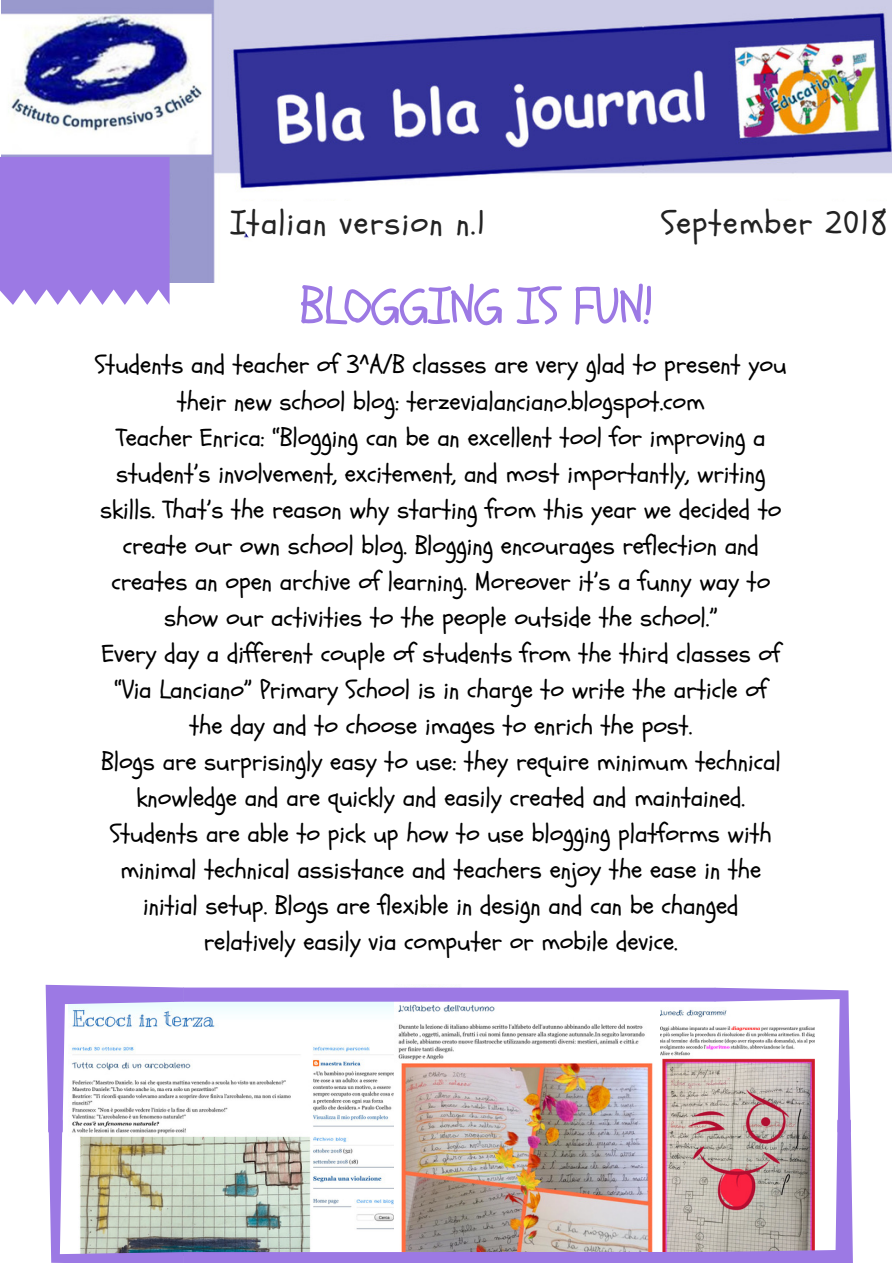
<style>
.page{position:relative;width:893px;height:1263px;background:#fff}
.page>*{position:absolute;margin:0;border:0;box-sizing:border-box;transform-origin:0 0}
.t1{font:50.7px "Schoolbell";letter-spacing:-.02em;color:#9c79e4}
.t2{font:33.3px "Schoolbell";letter-spacing:.04em;color:#222}
.t3{font:25.35px/36px "Schoolbell";color:#000;text-align:center}
</style>
<div class="page">
<img style="left:1px;top:0;width:891px;height:283px">
<div style="left:0;top:157px;width:170px;height:39px;background:#9c79e4"></div>
<svg style="left:0;top:267px;width:170px;height:38px"></svg>
<div style="left:0;top:194px;width:170px;height:73px;background:#9c79e4"></div>
<svg style="left:222px;top:201px;width:103px;height:81px"></svg>
<svg style="left:831px;top:201px;width:61px;height:81px"></svg>
<div style="left:325px;top:201px;width:506px;height:81px;background:#fff"></div>
<img style="left:184px;top:1002px;width:210px;height:250px">
<img style="left:398px;top:986px;width:263px;height:266px">
<img style="left:661px;top:1009px;width:54px;height:243px">
<svg style="left:46px;top:985px;width:138px;height:278px"></svg>
<svg style="left:715px;top:988px;width:138px;height:275px"></svg>
<div style="left:183px;top:1252px;width:532px;height:11px;background:#9c79e4"></div>
<div style="left:183px;top:987px;width:532px;height:15px;background:#9c79e4"></div>
<div style="left:48px;top:1120px;width:15px;height:12px;background:#9c79e4"></div>
<div style="left:837px;top:1120px;width:14px;height:12px;background:#9c79e4"></div>
<h2 class="t2" style="left:231px;top:201px;width:256px">Italian version n.1</h2>
<h2 class="t2" style="left:661px;top:201px;width:228px">September 2018</h2>
<h1 class="t1" style="left:299px;top:273px;width:356px">BLOGGING IS FUN!</h1>
<p class="t3" style="left:95px;top:348px;width:693px">Students and teacher of 3^A/B classes are very glad to present you their new school blog: terzevialanciano.blogspot.com<br>Teacher Enrica: “Blogging can be an excellent tool for improving a student’s involvement, excitement, and most importantly, writing skills. That’s the reason why starting from this year we decided to create our own school blog. Blogging encourages reflection and creates an open archive of learning. Moreover it’s a funny way to show our activities to the people outside the school.”<br>Every day a different couple of students from the third classes of “Via Lanciano” Primary School is in charge to write the article of the day and to choose images to enrich the post.<br>Blogs are surprisingly easy to use: they require minimum technical knowledge and are quickly and easily created and maintained.<br>Students are able to pick up how to use blogging platforms with minimal technical assistance and teachers enjoy the ease in the initial setup. Blogs are flexible in design and can be changed relatively easily via computer or mobile device.</p>
</div>
